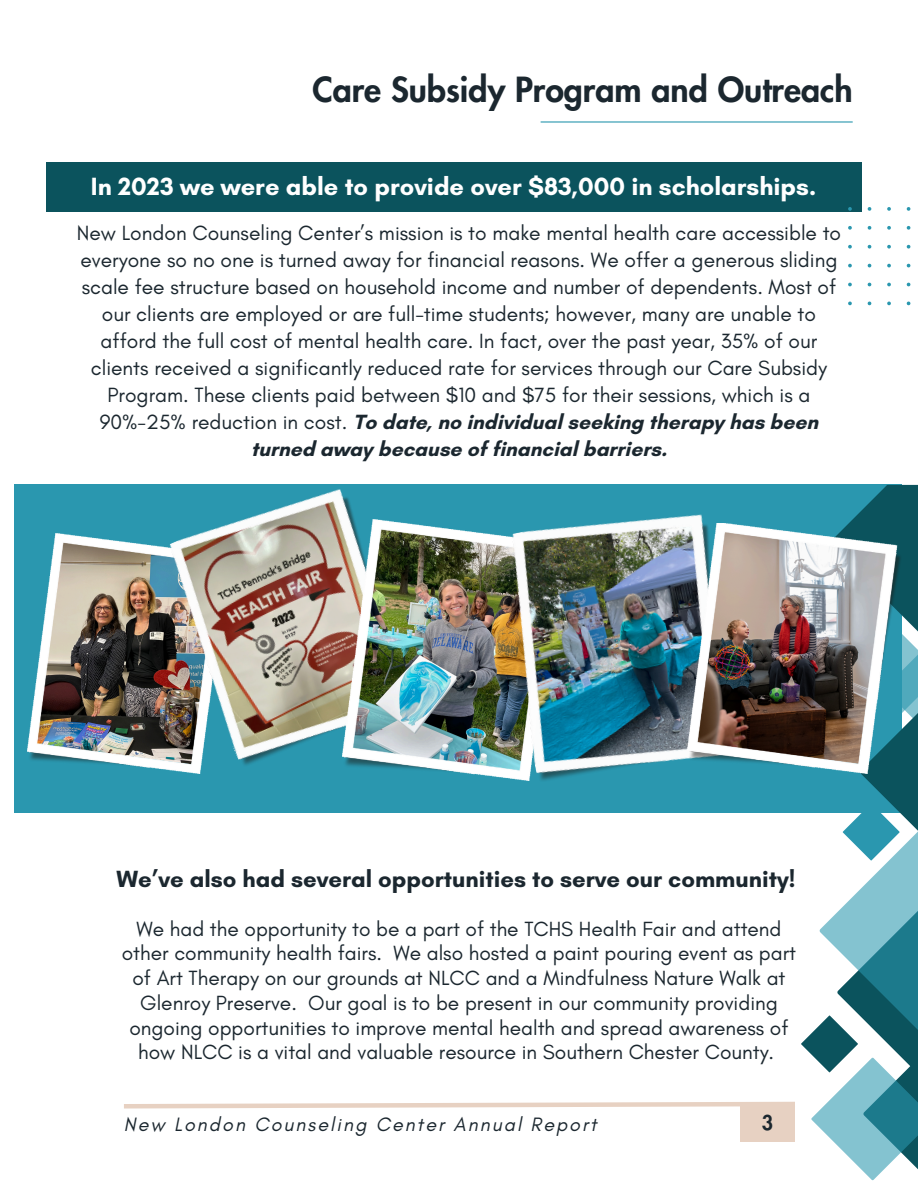
<style>
.page{position:relative;width:918px;height:1188px;background:#fff}
.page>*{position:absolute;margin:0;border:0;box-sizing:border-box;transform-origin:0 0}
.t1{font:800 33.9px "Futura LT Pro";color:#1b272f}
.t2{font:700 25.35px "Glacial Indifference";color:#fff}
.t3{font:700 23.85px "Glacial Indifference";color:#1b272f}
.t4{font:21px/27px "Glacial Indifference";color:#1b272f;text-align:center}
.t5{font:20.85px/24.8px "Glacial Indifference";color:#1b272f;text-align:center}
.t6{font:italic 19.8px "Glacial Indifference";letter-spacing:.1em;color:#1b272f}
.t7{font:800 19.8px "Futura LT Pro";color:#1b272f}
.s1{font-weight:700}
</style>
<div class="page">
<div style="left:14px;top:484px;width:888px;height:329px;background:#2a97af"></div>
<div style="left:46px;top:163px;width:816px;height:49px;background:#0b535d"></div>
<svg style="left:848px;top:207px;width:63px;height:98px"></svg>
<img style="left:28px;top:534px;width:91px;height:230px">
<hr style="left:541px;top:121px;width:312px;height:2px;background:#2a97af">
<img style="left:119px;top:485px;width:799px;height:696px">
<img style="left:688px;top:523px;width:214px;height:250px">
<p class="t1" style="left:312px;top:74px;width:542px">Care Subsidy Program and Outreach</p>
<p class="t2" style="left:91px;top:171px;width:727px">In 2023 we were able to provide over $83,000 in scholarships.</p>
<p class="t4" style="left:77px;top:219px;width:766px">New London Counseling Center’s mission is to make mental health care accessible to everyone so no one is turned away for financial reasons. We offer a generous sliding scale fee structure based on household income and number of dependents. Most of our clients are employed or are full-time students; however, many are unable to afford the full cost of mental health care. In fact, over the past year, 35% of our clients received a significantly reduced rate for services through our Care Subsidy Program. These clients paid between $10 and $75 for their sessions, which is a 90%-25% reduction in cost. <span class="s1">To date, no individual seeking therapy has been turned away because of financial barriers.</span></p>
<p class="t3" style="left:117px;top:865px;width:680px">We’ve also had several opportunities to serve our community!</p>
<p class="t5" style="left:122px;top:916px;width:676px">We had the opportunity to be a part of the TCHS Health Fair and attend other community health fairs. We also hosted a paint pouring event as part of Art Therapy on our grounds at NLCC and a Mindfulness Nature Walk at Glenroy Preserve. Our goal is to be present in our community providing ongoing opportunities to improve mental health and spread awareness of how NLCC is a vital and valuable resource in Southern Chester County.</p>
<p class="t6" style="left:124px;top:1112px;width:474px">New London Counseling Center Annual Report</p>
<p class="t7" style="left:762px;top:1113px;width:13px">3</p>
</div>
